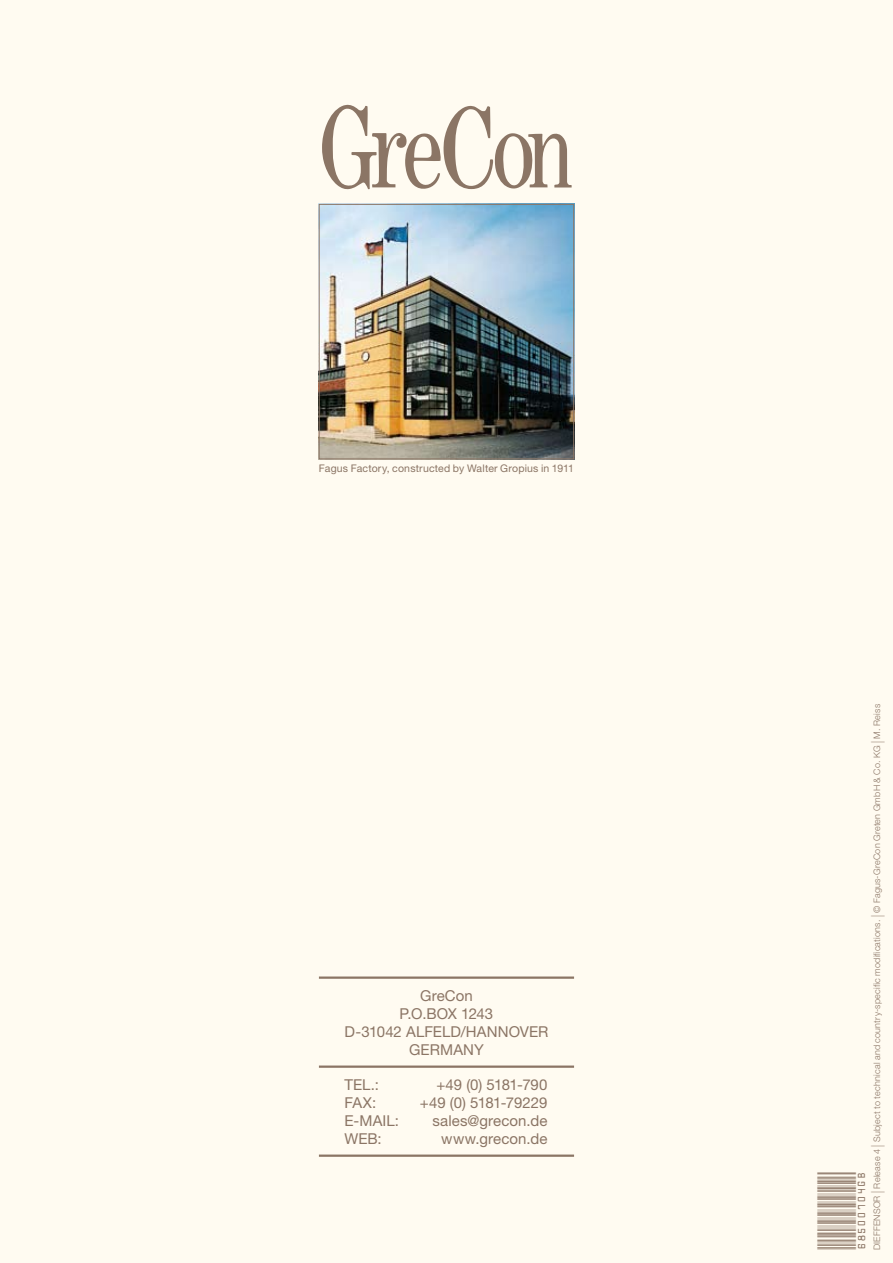
<style>
.page{position:relative;width:893px;height:1263px;background:#fffbf1}
.page>*{position:absolute;margin:0;border:0;box-sizing:border-box;transform-origin:0 0}
.t1{font:114px "CI Fagus Gre Con";color:#8b7565}
.t2{font:15px/18px "Helvetica Neue LT Std";letter-spacing:.005em;color:#8b7565;text-align:center}
.t3{font:15px "Helvetica Neue LT Std";letter-spacing:-.02em;color:#8b7565}
.t4{font:10.5px "Helvetica Neue LT Std";letter-spacing:.015em;color:#8b7565}
.t5{font:300 9px "Helvetica Neue LT Std";letter-spacing:.025em;color:#8b7565}
.s1{font-size:13.5px}
</style>
<div class="page">
<img style="left:321px;top:206px;width:251px;height:251px">
<div style="left:319px;top:204px;width:255px;height:255px;border:1px solid #8b7565"></div>
<hr style="left:319px;top:976px;width:255px;height:3px;background:#8b7565">
<hr style="left:319px;top:1065px;width:255px;height:3px;background:#8b7565">
<hr style="left:319px;top:1154px;width:255px;height:3px;background:#8b7565">
<h1 class="t1" style="left:321px;top:82px;width:252px">G</h1>
<p class="t4" style="left:319px;top:462px;width:257px">Fagus Factory, constructed by Walter Gropius in 1911</p>
<p class="t2" style="left:344px;top:986px;width:205px">GreCon<br>P.O.BOX 1243<br>D-31042 ALFELD/HANNOVER<br>GERMANY</p>
<p class="t2" style="left:344px;top:1075px;width:36px">TEL.:</p>
<p class="t3" style="left:436px;top:1076px;width:113px">+49 (0) 5181-790</p>
<p class="t2" style="left:344px;top:1093px;width:33px">FAX:</p>
<p class="t2" style="left:420px;top:1093px;width:129px">+49 (0) 5181-79229</p>
<p class="t2" style="left:344px;top:1111px;width:56px">E-MAIL:</p>
<p class="t2" style="left:433px;top:1111px;width:116px">sales@grecon.de</p>
<p class="t2" style="left:344px;top:1129px;width:39px">WEB:</p>
<p class="t2" style="left:441px;top:1129px;width:108px">www.grecon.de</p>
<p class="t5" style="left:871px;top:1250px;width:548px;rotate:-90deg">DIEFFENSOR <span class="s1">|</span> Release 4 <span class="s1">|</span> Subject to technical and country-specific modifications. <span class="s1">|</span> © Fagus-GreCon Greten GmbH &amp; Co. KG <span class="s1">|</span> M. Reiss</p>
</div>
